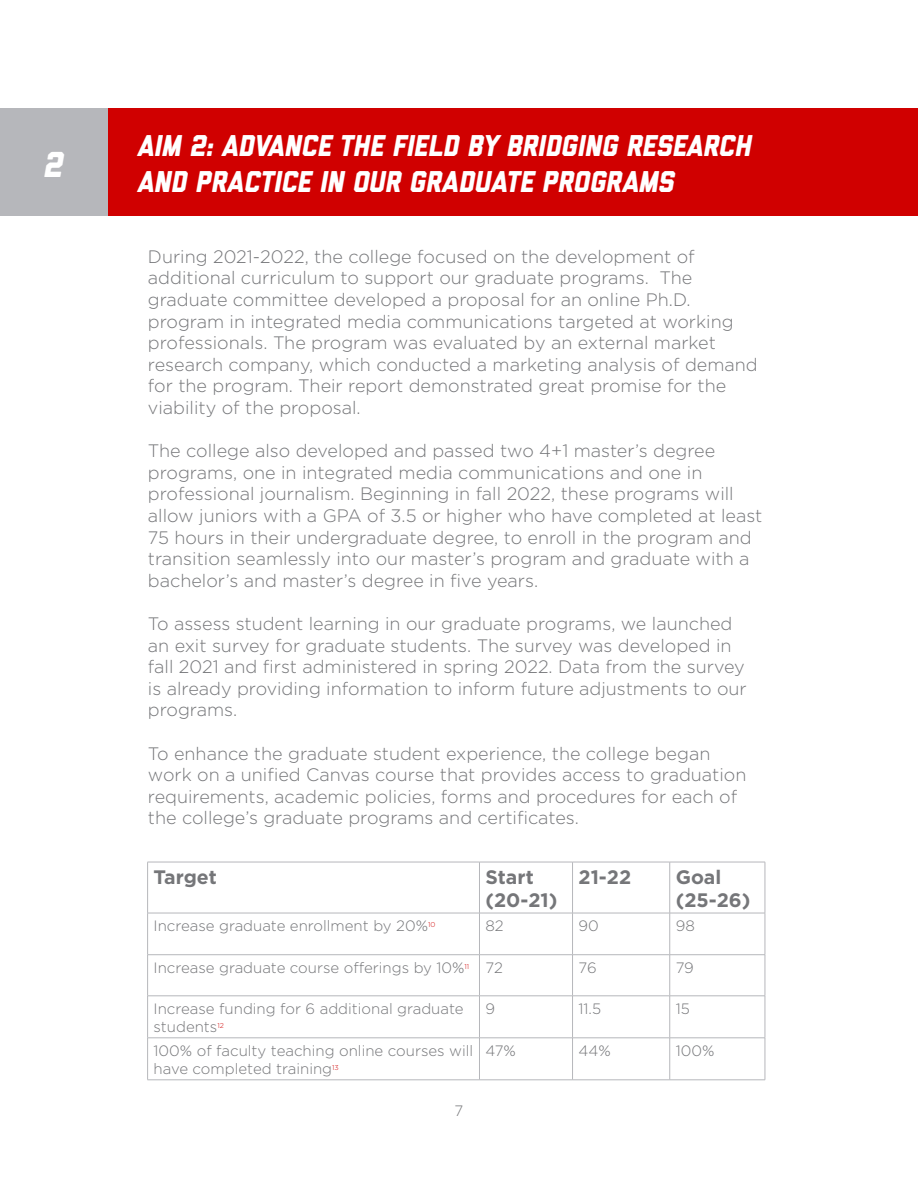
<style>
.page{position:relative;width:918px;height:1188px;background:#fff}
.page>*{position:absolute;margin:0;border:0;box-sizing:border-box;transform-origin:0 0}
.Heading_-_White{font:italic 800 36px "Liberator";color:#fff}
.Heading_-_White_Head{font:italic 800 30px/36px "Liberator";color:#fff}
.Subhead{font:700 19.5px "Gotham";color:#757679}
.Text{font:300 18px/21.6px "Gotham";color:#757679}
.Table_Text{font:300 15px/18px "Gotham";color:#757679}
</style>
<div class="page">
<div style="left:0;top:108px;width:108px;height:108px;background:#b6b7bb"></div>
<div style="left:108px;top:108px;width:810px;height:108px;background:#d00000"></div>
<hr style="left:147px;top:862px;width:332px;height:1px;background:#b6b7bb">
<hr style="left:147px;top:862px;width:1px;height:51px;background:#b6b7bb">
<hr style="left:479px;top:862px;width:94px;height:1px;background:#b6b7bb">
<hr style="left:479px;top:862px;width:1px;height:51px;background:#b6b7bb">
<hr style="left:573px;top:862px;width:97px;height:1px;background:#b6b7bb">
<hr style="left:572px;top:862px;width:1px;height:51px;background:#b6b7bb">
<hr style="left:670px;top:862px;width:95px;height:1px;background:#b6b7bb">
<hr style="left:669px;top:862px;width:1px;height:51px;background:#b6b7bb">
<hr style="left:765px;top:862px;width:1px;height:51px;background:#b6b7bb">
<hr style="left:147px;top:913px;width:332px;height:1px;background:#b6b7bb">
<hr style="left:147px;top:913px;width:1px;height:42px;background:#b6b7bb">
<hr style="left:479px;top:913px;width:94px;height:1px;background:#b6b7bb">
<hr style="left:479px;top:913px;width:1px;height:42px;background:#b6b7bb">
<hr style="left:573px;top:913px;width:97px;height:1px;background:#b6b7bb">
<hr style="left:572px;top:913px;width:1px;height:42px;background:#b6b7bb">
<hr style="left:670px;top:913px;width:95px;height:1px;background:#b6b7bb">
<hr style="left:669px;top:913px;width:1px;height:42px;background:#b6b7bb">
<hr style="left:765px;top:913px;width:1px;height:42px;background:#b6b7bb">
<hr style="left:147px;top:954px;width:332px;height:1px;background:#b6b7bb">
<hr style="left:147px;top:955px;width:1px;height:41px;background:#b6b7bb">
<hr style="left:479px;top:954px;width:94px;height:1px;background:#b6b7bb">
<hr style="left:479px;top:955px;width:1px;height:41px;background:#b6b7bb">
<hr style="left:573px;top:954px;width:97px;height:1px;background:#b6b7bb">
<hr style="left:572px;top:955px;width:1px;height:41px;background:#b6b7bb">
<hr style="left:670px;top:954px;width:95px;height:1px;background:#b6b7bb">
<hr style="left:669px;top:955px;width:1px;height:41px;background:#b6b7bb">
<hr style="left:765px;top:955px;width:1px;height:41px;background:#b6b7bb">
<hr style="left:147px;top:996px;width:332px;height:1px;background:#b6b7bb">
<hr style="left:147px;top:996px;width:1px;height:42px;background:#b6b7bb">
<hr style="left:479px;top:996px;width:94px;height:1px;background:#b6b7bb">
<hr style="left:479px;top:996px;width:1px;height:42px;background:#b6b7bb">
<hr style="left:573px;top:996px;width:97px;height:1px;background:#b6b7bb">
<hr style="left:572px;top:996px;width:1px;height:42px;background:#b6b7bb">
<hr style="left:670px;top:996px;width:95px;height:1px;background:#b6b7bb">
<hr style="left:669px;top:996px;width:1px;height:42px;background:#b6b7bb">
<hr style="left:765px;top:996px;width:1px;height:42px;background:#b6b7bb">
<hr style="left:147px;top:1038px;width:332px;height:1px;background:#b6b7bb">
<hr style="left:147px;top:1038px;width:1px;height:42px;background:#b6b7bb">
<hr style="left:479px;top:1038px;width:94px;height:1px;background:#b6b7bb">
<hr style="left:479px;top:1038px;width:1px;height:42px;background:#b6b7bb">
<hr style="left:573px;top:1038px;width:97px;height:1px;background:#b6b7bb">
<hr style="left:572px;top:1038px;width:1px;height:42px;background:#b6b7bb">
<hr style="left:670px;top:1038px;width:95px;height:1px;background:#b6b7bb">
<hr style="left:669px;top:1038px;width:1px;height:42px;background:#b6b7bb">
<hr style="left:765px;top:1038px;width:1px;height:42px;background:#b6b7bb">
<hr style="left:147px;top:1080px;width:332px;height:1px;background:#b6b7bb">
<hr style="left:479px;top:1080px;width:94px;height:1px;background:#b6b7bb">
<hr style="left:573px;top:1080px;width:97px;height:1px;background:#b6b7bb">
<hr style="left:670px;top:1080px;width:95px;height:1px;background:#b6b7bb">
<p class="Heading_-_White" style="left:44px;top:145px;width:21px">2</p>
<p class="Heading_-_White_Head" style="left:138px;top:128px;width:615px">AIM 2: ADVANCE THE FIELD BY BRIDGING RESEARCH<br>AND PRACTICE IN OUR GRADUATE PROGRAMS</p>
<p class="Text" style="left:148px;top:245px;width:611px">During 2021-2022, the college focused on the development of additional curriculum to support our graduate programs. The graduate committee developed a proposal for an online Ph.D. program in integrated media communications targeted at working professionals. The program was evaluated by an external market research company, which conducted a marketing analysis of demand for the program. Their report demonstrated great promise for the viability of the proposal.</p>
<p class="Text" style="left:148px;top:440px;width:616px">The college also developed and passed two 4+1 master’s degree programs, one in integrated media communications and one in professional journalism. Beginning in fall 2022, these programs will allow juniors with a GPA of 3.5 or higher who have completed at least 75 hours in their undergraduate degree, to enroll in the program and transition seamlessly into our master’s program and graduate with a bachelor’s and master’s degree in five years.</p>
<p class="Text" style="left:148px;top:612px;width:600px">To assess student learning in our graduate programs, we launched an exit survey for graduate students. The survey was developed in fall 2021 and first administered in spring 2022. Data from the survey is already providing information to inform future adjustments to our programs.</p>
<p class="Text" style="left:148px;top:742px;width:600px">To enhance the graduate student experience, the college began work on a unified Canvas course that provides access to graduation requirements, academic policies, forms and procedures for each of the college’s graduate programs and certificates.</p>
<p class="Subhead" style="left:154px;top:864px;width:65px">Target</p>
<p class="Subhead" style="left:485px;top:864px;width:50px">Start</p>
<p class="Subhead" style="left:485px;top:887px;width:74px">(20-21)</p>
<p class="Subhead" style="left:579px;top:864px;width:54px">21-22</p>
<p class="Subhead" style="left:676px;top:864px;width:47px">Goal</p>
<p class="Subhead" style="left:676px;top:887px;width:76px">(25-26)</p>
<p class="Table_Text" style="left:154px;top:916px;width:283px">Increase graduate enrollment by 20%<sup>10</sup></p>
<p class="Table_Text" style="left:485px;top:916px;width:20px">82</p>
<p class="Table_Text" style="left:579px;top:916px;width:22px">90</p>
<p class="Table_Text" style="left:676px;top:916px;width:21px">98</p>
<p class="Table_Text" style="left:154px;top:958px;width:317px">Increase graduate course offerings by 10%<sup>11</sup></p>
<p class="Table_Text" style="left:486px;top:958px;width:19px">72</p>
<p class="Table_Text" style="left:579px;top:958px;width:20px">76</p>
<p class="Table_Text" style="left:676px;top:958px;width:20px">79</p>
<p class="Table_Text" style="left:154px;top:999px;width:311px">Increase funding for 6 additional graduate students<sup>12</sup></p>
<p class="Table_Text" style="left:486px;top:999px;width:11px">9</p>
<p class="Table_Text" style="left:579px;top:999px;width:24px">11.5</p>
<p class="Table_Text" style="left:676px;top:999px;width:16px">15</p>
<p class="Table_Text" style="left:154px;top:1041px;width:321px">100% of faculty teaching online courses will have completed training<sup>13</sup></p>
<p class="Table_Text" style="left:485px;top:1041px;width:32px">47%</p>
<p class="Table_Text" style="left:579px;top:1041px;width:34px">44%</p>
<p class="Table_Text" style="left:676px;top:1041px;width:40px">100%</p>
<p class="Table_Text" style="left:455px;top:1102px;width:10px">7</p>
</div>
